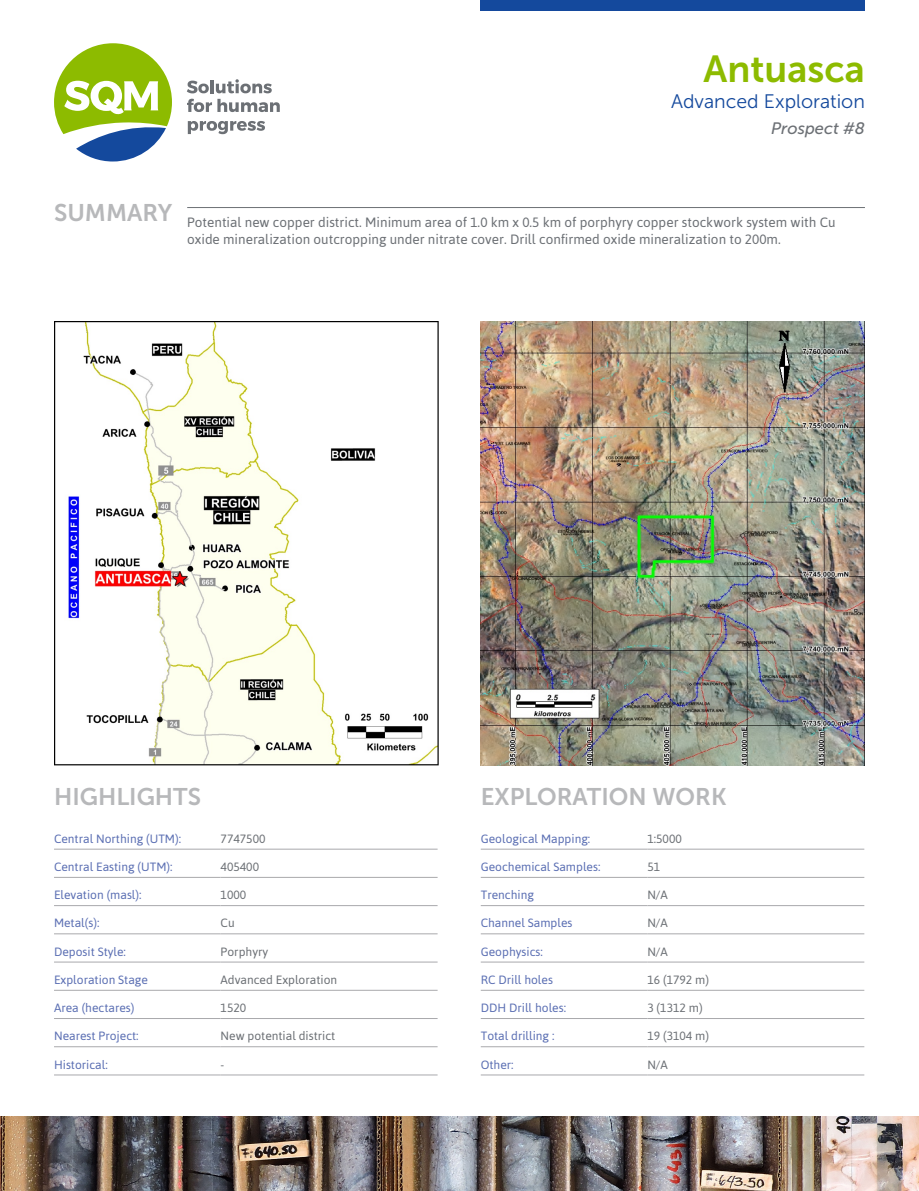
<style>
.page{position:relative;width:919px;height:1191px;background:#fff}
.page>*{position:absolute;margin:0;border:0;box-sizing:border-box;transform-origin:0 0}
.Titulo{font:37.5px "Museo Sans 700";color:#8dbb00}
.Subtitulo{font:24px "Museo Sans 700";color:#b7b8ba}
.Titulo_2{font:19.5px "Museo Sans 300";color:#14499d}
.Nr_proyecto{font:italic 16.5px "Museo Sans 500";color:#6c7075}
.Texto{font:13.5px/16.2px "Asap";color:#6c7075}
.col1{font:12px "Asap";color:#5b6fb3}
.col2{font:12px "Asap";color:#6c7075}
</style>
<div class="page">
<svg style="left:54px;top:43px;width:118px;height:118px"></svg>
<svg style="left:187px;top:81px;width:22px;height:12px"></svg>
<hr style="left:210px;top:80px;width:4px;height:13px;background:#6c7075">
<svg style="left:216px;top:79px;width:56px;height:14px"></svg>
<svg style="left:187px;top:99px;width:93px;height:13px"></svg>
<svg style="left:188px;top:121px;width:77px;height:13px"></svg>
<div style="left:480px;top:0;width:384px;height:11px;background:#14499d"></div>
<img style="left:0;top:1116px;width:918px;height:75px">
<hr style="left:187px;top:207px;width:677px;height:1px;background:#6c7075">
<img style="left:54px;top:321px;width:384px;height:444px">
<img style="left:480px;top:321px;width:384px;height:444px">
<hr style="left:220px;top:849px;width:217px;height:1px;background:#a9a9ac">
<hr style="left:54px;top:877px;width:166px;height:1px;background:#a9a9ac">
<hr style="left:220px;top:877px;width:217px;height:1px;background:#a9a9ac">
<hr style="left:54px;top:905px;width:166px;height:1px;background:#a9a9ac">
<hr style="left:220px;top:905px;width:217px;height:1px;background:#a9a9ac">
<hr style="left:54px;top:933px;width:166px;height:1px;background:#a9a9ac">
<hr style="left:220px;top:933px;width:217px;height:1px;background:#a9a9ac">
<hr style="left:54px;top:961px;width:166px;height:1px;background:#a9a9ac">
<hr style="left:220px;top:961px;width:217px;height:1px;background:#a9a9ac">
<hr style="left:54px;top:990px;width:166px;height:1px;background:#a9a9ac">
<hr style="left:220px;top:990px;width:217px;height:1px;background:#a9a9ac">
<hr style="left:54px;top:1018px;width:166px;height:1px;background:#a9a9ac">
<hr style="left:220px;top:1018px;width:217px;height:1px;background:#a9a9ac">
<hr style="left:54px;top:1046px;width:166px;height:1px;background:#a9a9ac">
<hr style="left:220px;top:1046px;width:217px;height:1px;background:#a9a9ac">
<hr style="left:54px;top:849px;width:166px;height:1px;background:#a9a9ac">
<hr style="left:54px;top:1074px;width:166px;height:1px;background:#a9a9ac">
<hr style="left:220px;top:1074px;width:217px;height:1px;background:#a9a9ac">
<hr style="left:480px;top:849px;width:167px;height:1px;background:#a9a9ac">
<hr style="left:647px;top:849px;width:217px;height:1px;background:#a9a9ac">
<hr style="left:480px;top:877px;width:167px;height:1px;background:#a9a9ac">
<hr style="left:647px;top:877px;width:217px;height:1px;background:#a9a9ac">
<hr style="left:480px;top:905px;width:167px;height:1px;background:#a9a9ac">
<hr style="left:647px;top:905px;width:217px;height:1px;background:#a9a9ac">
<hr style="left:480px;top:933px;width:167px;height:1px;background:#a9a9ac">
<hr style="left:647px;top:933px;width:217px;height:1px;background:#a9a9ac">
<hr style="left:480px;top:961px;width:167px;height:1px;background:#a9a9ac">
<hr style="left:647px;top:961px;width:217px;height:1px;background:#a9a9ac">
<hr style="left:480px;top:990px;width:167px;height:1px;background:#a9a9ac">
<hr style="left:647px;top:990px;width:217px;height:1px;background:#a9a9ac">
<hr style="left:480px;top:1018px;width:167px;height:1px;background:#a9a9ac">
<hr style="left:647px;top:1018px;width:217px;height:1px;background:#a9a9ac">
<hr style="left:480px;top:1046px;width:167px;height:1px;background:#a9a9ac">
<hr style="left:647px;top:1046px;width:217px;height:1px;background:#a9a9ac">
<hr style="left:480px;top:1074px;width:167px;height:1px;background:#a9a9ac">
<hr style="left:647px;top:1074px;width:217px;height:1px;background:#a9a9ac">
<p class="Titulo" style="left:703px;top:48px;width:163px">Antuasca</p>
<p class="Titulo_2" style="left:671px;top:91px;width:195px">Advanced Exploration</p>
<p class="Nr_proyecto" style="left:771px;top:119px;width:95px">Prospect #8</p>
<p class="Subtitulo" style="left:54px;top:200px;width:120px">SUMMARY</p>
<p class="Texto" style="left:187px;top:214px;width:650px">Potential new copper district. Minimum area of 1.0 km x 0.5 km of porphyry copper stockwork system with Cu oxide mineralization outcropping under nitrate cover. Drill confirmed oxide mineralization to 200m.</p>
<p class="Subtitulo" style="left:54px;top:783px;width:148px">HIGHLIGHTS</p>
<p class="Subtitulo" style="left:480px;top:783px;width:247px">EXPLORATION WORK</p>
<p class="col1" style="left:54px;top:831px;width:128px">Central Northing (UTM):</p>
<p class="col2" style="left:220px;top:831px;width:46px">7747500</p>
<p class="col1" style="left:54px;top:859px;width:120px">Central Easting (UTM):</p>
<p class="col2" style="left:220px;top:859px;width:40px">405400</p>
<p class="col1" style="left:54px;top:888px;width:89px">Elevation (masl):</p>
<p class="col2" style="left:220px;top:888px;width:27px">1000</p>
<p class="col1" style="left:54px;top:916px;width:47px">Metal(s):</p>
<p class="col2" style="left:220px;top:916px;width:16px">Cu</p>
<p class="col1" style="left:54px;top:944px;width:73px">Deposit Style:</p>
<p class="col2" style="left:220px;top:944px;width:49px">Porphyry</p>
<p class="col1" style="left:54px;top:972px;width:95px">Exploration Stage</p>
<p class="col2" style="left:220px;top:972px;width:118px">Advanced Exploration</p>
<p class="col1" style="left:54px;top:1001px;width:82px">Area (hectares)</p>
<p class="col2" style="left:220px;top:1001px;width:27px">1520</p>
<p class="col1" style="left:54px;top:1029px;width:86px">Nearest Project:</p>
<p class="col2" style="left:220px;top:1029px;width:116px">New potential district</p>
<p class="col1" style="left:54px;top:1057px;width:55px">Historical:</p>
<p class="col2" style="left:220px;top:1057px;width:5px">-</p>
<p class="col1" style="left:480px;top:831px;width:111px">Geological Mapping:</p>
<p class="col2" style="left:647px;top:831px;width:36px">1:5000</p>
<p class="col1" style="left:480px;top:859px;width:121px">Geochemical Samples:</p>
<p class="col2" style="left:647px;top:859px;width:14px">51</p>
<p class="col1" style="left:480px;top:888px;width:55px">Trenching</p>
<p class="col2" style="left:647px;top:888px;width:22px">N/A</p>
<p class="col1" style="left:480px;top:916px;width:93px">Channel Samples</p>
<p class="col2" style="left:647px;top:916px;width:22px">N/A</p>
<p class="col1" style="left:480px;top:944px;width:64px">Geophysics:</p>
<p class="col2" style="left:647px;top:944px;width:22px">N/A</p>
<p class="col1" style="left:480px;top:972px;width:74px">RC Drill holes</p>
<p class="col2" style="left:647px;top:972px;width:63px">16 (1792 m)</p>
<p class="col1" style="left:480px;top:1001px;width:87px">DDH Drill holes:</p>
<p class="col2" style="left:647px;top:1001px;width:57px">3 (1312 m)</p>
<p class="col1" style="left:480px;top:1029px;width:75px">Total drilling :</p>
<p class="col2" style="left:647px;top:1029px;width:63px">19 (3104 m)</p>
<p class="col1" style="left:480px;top:1057px;width:34px">Other:</p>
<p class="col2" style="left:647px;top:1057px;width:22px">N/A</p>
</div>
